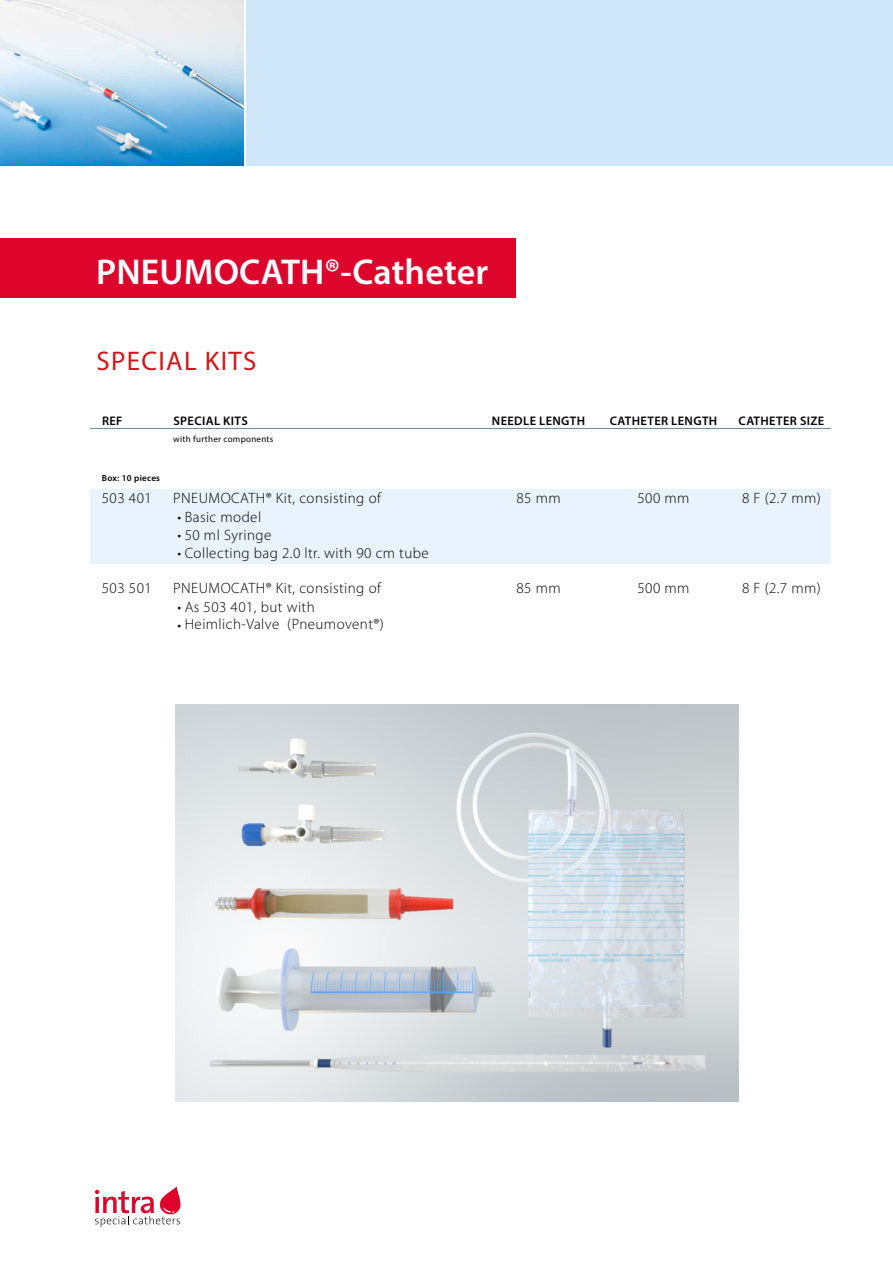
<style>
.page{position:relative;width:893px;height:1263px;background:#fff}
.page>*{position:absolute;margin:0;border:0;box-sizing:border-box;transform-origin:0 0}
.t1{font:600 36px "Myriad Pro";letter-spacing:.005em;color:#fff}
.t2{font:27px "Myriad Pro";letter-spacing:.05em;color:#cd171a}
.t3{font:300 15px "Myriad Pro";letter-spacing:.03em;color:#000}
.t4{font:600 12.45px "Myriad Pro";letter-spacing:.03em;color:#000}
.t5{font:9px "Myriad Pro";letter-spacing:.03em;color:#000}
.t6{font:600 9px "Myriad Pro";letter-spacing:.03em;color:#000}
</style>
<div class="page">
<svg style="left:95px;top:1186px;width:86px;height:41px"></svg>
<img style="left:0;top:0;width:243px;height:166px">
<div style="left:247px;top:0;width:646px;height:166px;background:#cfe7f9"></div>
<div style="left:91px;top:490px;width:740px;height:74px;background:#e8f3fd"></div>
<hr style="left:91px;top:428px;width:740px;height:1px;background:#6d8d9f">
<div style="left:0;top:238px;width:516px;height:60px;background:#dd052b"></div>
<img style="left:176px;top:705px;width:562px;height:397px">
<h1 class="t1" style="left:96px;top:249px;width:394px">PNEUMOCATH®-Catheter</h1>
<h2 class="t2" style="left:96px;top:345px;width:162px">SPECIAL KITS</h2>
<p class="t4" style="left:102px;top:413px;width:22px">REF</p>
<p class="t4" style="left:173px;top:413px;width:76px">SPECIAL KITS</p>
<p class="t4" style="left:492px;top:413px;width:95px">NEEDLE LENGTH</p>
<p class="t4" style="left:610px;top:413px;width:109px">CATHETER LENGTH</p>
<p class="t4" style="left:739px;top:413px;width:87px">CATHETER SIZE</p>
<p class="t5" style="left:173px;top:433px;width:102px">with further components</p>
<p class="t6" style="left:102px;top:472px;width:60px">Box: 10 pieces</p>
<p class="t3" style="left:102px;top:489px;width:51px">503 401</p>
<p class="t3" style="left:173px;top:489px;width:209px">PNEUMOCATH® Kit, consisting of</p>
<p class="t3" style="left:178px;top:508px;width:85px">• Basic model</p>
<p class="t3" style="left:178px;top:526px;width:95px">• 50 ml Syringe</p>
<p class="t3" style="left:178px;top:544px;width:253px">• Collecting bag 2.0 ltr. with 90 cm tube</p>
<p class="t3" style="left:516px;top:489px;width:46px">85 mm</p>
<p class="t3" style="left:637px;top:489px;width:54px">500 mm</p>
<p class="t3" style="left:742px;top:489px;width:80px">8 F (2.7 mm)</p>
<p class="t3" style="left:102px;top:579px;width:51px">503 501</p>
<p class="t3" style="left:173px;top:579px;width:209px">PNEUMOCATH® Kit, consisting of</p>
<p class="t3" style="left:178px;top:598px;width:139px">• As 503 401, but with</p>
<p class="t3" style="left:178px;top:615px;width:208px">• Heimlich-Valve (Pneumovent®)</p>
<p class="t3" style="left:516px;top:579px;width:46px">85 mm</p>
<p class="t3" style="left:637px;top:579px;width:54px">500 mm</p>
<p class="t3" style="left:742px;top:579px;width:80px">8 F (2.7 mm)</p>
</div>
